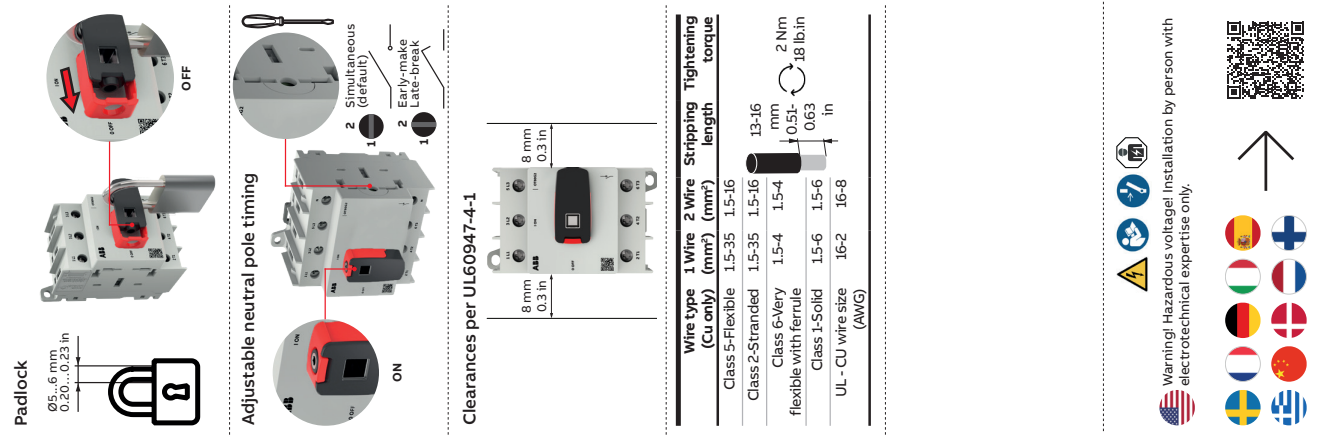
<style>
.page{position:relative;width:1333px;height:440px;background:#fff}
.page>*{position:absolute;margin:0;border:0;box-sizing:border-box;transform-origin:0 0}
.t1{font:500 17.5px "AB Bvoice";color:#231f20}
.t2{font:15px/18px "AB Bvoice";letter-spacing:-.03em;color:#231f20;text-align:right}
.t3{font:700 15px/18px "AB Bvoice";letter-spacing:-.03em;color:#231f20}
.t4{font:14px/16.8px "AB Bvoice";color:#231f20}
.t5{font:13px/15.5px "AB Bvoice";color:#231f20}
.t6{font:12.5px/12px "AB Bvoice";letter-spacing:.025em;color:#231f20}
.t7{font:700 12.5px "AB Bvoice";color:#231f20}
</style>
<div class="page">
<img style="left:270px;top:139px;width:150px;height:158px">
<img style="left:273px;top:319px;width:106px;height:106px;border-radius:53px">
<hr style="left:389px;top:24px;width:2px;height:22px;background:#231f20">
<svg style="left:368px;top:46px;width:24px;height:62px"></svg>
<div style="left:411px;top:112px;width:25px;height:25px;background:#231f20;border-radius:50%"></div>
<div style="left:411px;top:122px;width:25px;height:5px;background:#636366"></div>
<div style="left:359px;top:114px;width:24px;height:25px;background:#231f20;border-radius:50%"></div>
<div style="left:369px;top:114px;width:5px;height:25px;background:#636366"></div>
<svg style="left:420px;top:5px;width:29px;height:429px"></svg>
<svg style="left:229px;top:5px;width:1px;height:429px"></svg>
<svg style="left:665px;top:5px;width:1px;height:429px"></svg>
<svg style="left:1102px;top:2px;width:1px;height:429px"></svg>
<hr style="left:741px;top:286px;width:2px;height:139px;background:#b2b3b7">
<hr style="left:741px;top:230px;width:2px;height:56px;background:#b2b3b7">
<hr style="left:741px;top:177px;width:2px;height:53px;background:#b2b3b7">
<hr style="left:766px;top:286px;width:1px;height:139px;background:#b2b3b7">
<hr style="left:766px;top:230px;width:1px;height:56px;background:#b2b3b7">
<hr style="left:766px;top:177px;width:1px;height:53px;background:#b2b3b7">
<hr style="left:805px;top:286px;width:1px;height:139px;background:#b2b3b7">
<hr style="left:805px;top:230px;width:1px;height:56px;background:#b2b3b7">
<hr style="left:805px;top:177px;width:1px;height:53px;background:#b2b3b7">
<hr style="left:829px;top:286px;width:1px;height:139px;background:#b2b3b7">
<hr style="left:829px;top:230px;width:1px;height:56px;background:#b2b3b7">
<hr style="left:829px;top:177px;width:1px;height:53px;background:#b2b3b7">
<hr style="left:868px;top:100px;width:2px;height:77px;background:#231f20">
<hr style="left:868px;top:14px;width:2px;height:86px;background:#231f20">
<div style="left:675px;top:286px;width:5px;height:139px;background:#231f20"></div>
<div style="left:675px;top:230px;width:5px;height:56px;background:#231f20"></div>
<div style="left:675px;top:177px;width:5px;height:53px;background:#231f20"></div>
<div style="left:675px;top:100px;width:5px;height:77px;background:#231f20"></div>
<div style="left:675px;top:14px;width:5px;height:86px;background:#231f20"></div>
<hr style="left:716px;top:286px;width:3px;height:139px;background:#231f20">
<hr style="left:716px;top:230px;width:3px;height:56px;background:#231f20">
<hr style="left:716px;top:177px;width:3px;height:53px;background:#231f20">
<hr style="left:716px;top:100px;width:3px;height:77px;background:#231f20">
<hr style="left:716px;top:14px;width:3px;height:86px;background:#231f20">
<hr style="left:868px;top:286px;width:2px;height:139px;background:#231f20">
<hr style="left:868px;top:230px;width:2px;height:56px;background:#231f20">
<hr style="left:868px;top:177px;width:2px;height:53px;background:#231f20">
<hr style="left:779px;top:140px;width:59px;height:1px;background:#231f20">
<svg style="left:753px;top:138px;width:79px;height:35px"></svg>
<div style="left:745px;top:153px;width:11px;height:20px;background:#231f20;border-radius:50%"></div>
<div style="left:745px;top:153px;width:12px;height:21px;border:1px solid #fff;border-radius:50%"></div>
<svg style="left:885px;top:5px;width:1px;height:429px"></svg>
<svg style="left:1116px;top:137px;width:31px;height:31px"></svg>
<img style="left:1116px;top:217px;width:34px;height:35px">
<img style="left:1116px;top:174px;width:34px;height:34px">
<img style="left:1116px;top:256px;width:32px;height:36px">
<img style="left:233px;top:33px;width:106px;height:106px;border-radius:53px">
<svg style="left:241px;top:14px;width:93px;height:15px"></svg>
<img style="left:778px;top:62px;width:28px;height:35px">
<img style="left:40px;top:167px;width:176px;height:135px">
<hr style="left:75px;top:365px;width:78px;height:1px;background:#231f20">
<hr style="left:75px;top:381px;width:78px;height:2px;background:#231f20">
<hr style="left:77px;top:362px;width:2px;height:24px;background:#231f20">
<img style="left:46px;top:14px;width:128px;height:128px;border-radius:64px">
<svg style="left:57px;top:65px;width:25px;height:51px"></svg>
<svg style="left:352px;top:266px;width:5px;height:5px"></svg>
<svg style="left:367px;top:183px;width:5px;height:5px"></svg>
<svg style="left:1227px;top:22px;width:77px;height:77px"></svg>
<svg style="left:1237px;top:131px;width:57px;height:60px"></svg>
<img style="left:1225px;top:389px;width:35px;height:36px;border-radius:17px">
<svg style="left:1225px;top:346px;width:35px;height:35px"></svg>
<img style="left:1225px;top:302px;width:35px;height:36px;border-radius:17px">
<svg style="left:1225px;top:259px;width:35px;height:35px"></svg>
<img style="left:1225px;top:215px;width:35px;height:35px;border-radius:17px">
<img style="left:1271px;top:389px;width:35px;height:36px;border-radius:17px">
<img style="left:1271px;top:346px;width:35px;height:35px;border-radius:17px">
<img style="left:1271px;top:302px;width:35px;height:36px;border-radius:17px">
<svg style="left:1271px;top:259px;width:35px;height:35px"></svg>
<svg style="left:1271px;top:215px;width:35px;height:35px"></svg>
<svg style="left:76px;top:357px;width:5px;height:8px"></svg>
<svg style="left:105px;top:358px;width:96px;height:68px"></svg>
<svg style="left:76px;top:383px;width:5px;height:8px"></svg>
<img style="left:1159px;top:389px;width:35px;height:36px;border-radius:17px">
<svg style="left:109px;top:222px;width:25px;height:5px"></svg>
<hr style="left:109px;top:141px;width:1px;height:84px;background:#ee1c28">
<hr style="left:285px;top:185px;width:85px;height:1px;background:#ee1c28">
<hr style="left:285px;top:139px;width:1px;height:47px;background:#ee1c28">
<hr style="left:324px;top:268px;width:2px;height:51px;background:#ee1c28">
<hr style="left:324px;top:268px;width:30px;height:1px;background:#ee1c28">
<hr style="left:77px;top:387px;width:2px;height:24px;background:#231f20">
<hr style="left:77px;top:335px;width:2px;height:24px;background:#231f20">
<hr style="left:487px;top:317px;width:169px;height:1px;background:#040503">
<hr style="left:487px;top:123px;width:169px;height:1px;background:#040503">
<hr style="left:551px;top:275px;width:1px;height:41px;background:#231f20">
<svg style="left:550px;top:313px;width:3px;height:5px"></svg>
<img style="left:487px;top:168px;width:169px;height:106px">
<hr style="left:551px;top:125px;width:1px;height:42px;background:#231f20">
<svg style="left:550px;top:123px;width:3px;height:6px"></svg>
<p class="t1" style="left:10px;top:425px;width:67px;rotate:-90deg">Padlock</p>
<p class="t6" style="left:47px;top:411px;width:81px;rotate:-90deg">Ø5...6 mm<br>0.20…0.23 in</p>
<p class="t7" style="left:178px;top:90px;width:26px;rotate:-90deg">OFF</p>
<p class="t1" style="left:237px;top:425px;width:254px;rotate:-90deg">Adjustable neutral pole timing</p>
<p class="t6" style="left:344px;top:108px;width:86px;rotate:-90deg">Simultaneous (default)</p>
<p class="t6" style="left:396px;top:108px;width:70px;rotate:-90deg">Early-make<br>Late-break</p>
<p class="t7" style="left:342px;top:129px;width:8px;rotate:-90deg">2</p>
<p class="t7" style="left:394px;top:127px;width:8px;rotate:-90deg">2</p>
<p class="t7" style="left:363px;top:147px;width:8px;rotate:-90deg">1</p>
<p class="t7" style="left:416px;top:145px;width:8px;rotate:-90deg">1</p>
<p class="t7" style="left:389px;top:382px;width:21px;rotate:-90deg">ON</p>
<p class="t1" style="left:458px;top:425px;width:234px;rotate:-90deg">Clearances per UL60947-4-1</p>
<p class="t5" style="left:518px;top:163px;width:36px;rotate:-90deg">8 mm<br>0.3 in</p>
<p class="t5" style="left:518px;top:313px;width:36px;rotate:-90deg">8 mm<br>0.3 in</p>
<p class="t3" style="left:680px;top:91px;width:76px;text-align:right;rotate:-90deg">Tightening torque</p>
<p class="t3" style="left:680px;top:166px;width:66px;text-align:right;rotate:-90deg">Stripping length</p>
<p class="t3" style="left:680px;top:221px;width:44px;rotate:-90deg">2 Wire (mm<sup>2</sup>)</p>
<p class="t3" style="left:680px;top:274px;width:44px;rotate:-90deg">1 Wire (mm<sup>2</sup>)</p>
<p class="t3" style="left:680px;top:353px;width:67px;text-align:center;rotate:-90deg">Wire type (Cu only)</p>
<p class="t2" style="left:772px;top:62px;width:47px;rotate:-90deg">2 Nm<br>18 lb.in</p>
<p class="t2" style="left:747px;top:137px;width:35px;rotate:-90deg">13-16 mm<br>0.51-<br>0.63 in</p>
<p class="t2" style="left:720px;top:390px;width:212px;rotate:-90deg">Class 5-Flexible 1.5-35 1.5-16</p>
<p class="t2" style="left:744px;top:401px;width:223px;rotate:-90deg">Class 2-Stranded 1.5-35 1.5-16</p>
<p class="t2" style="left:768px;top:211px;width:33px;rotate:-90deg">1.5-4</p>
<p class="t2" style="left:808px;top:211px;width:33px;rotate:-90deg">1.5-6</p>
<p class="t2" style="left:768px;top:264px;width:33px;rotate:-90deg">1.5-4</p>
<p class="t2" style="left:808px;top:264px;width:33px;rotate:-90deg">1.5-6</p>
<p class="t2" style="left:768px;top:367px;width:82px;rotate:-90deg">Class 6-Very</p>
<p class="t2" style="left:786px;top:415px;width:129px;rotate:-90deg">flexible with ferrule</p>
<p class="t2" style="left:808px;top:371px;width:85px;rotate:-90deg">Class 1-Solid</p>
<p class="t2" style="left:832px;top:207px;width:30px;rotate:-90deg">16-8</p>
<p class="t2" style="left:832px;top:260px;width:29px;rotate:-90deg">16-2</p>
<p class="t2" style="left:832px;top:397px;width:111px;rotate:-90deg">UL - CU wire size (AWG)</p>
<p class="t4" style="left:1159px;top:386px;width:370px;text-indent:-26px;rotate:-90deg"><sub>EN</sub> Warning! Hazardous voltage! Installation by person with electrotechnical expertise only.</p>
</div>
